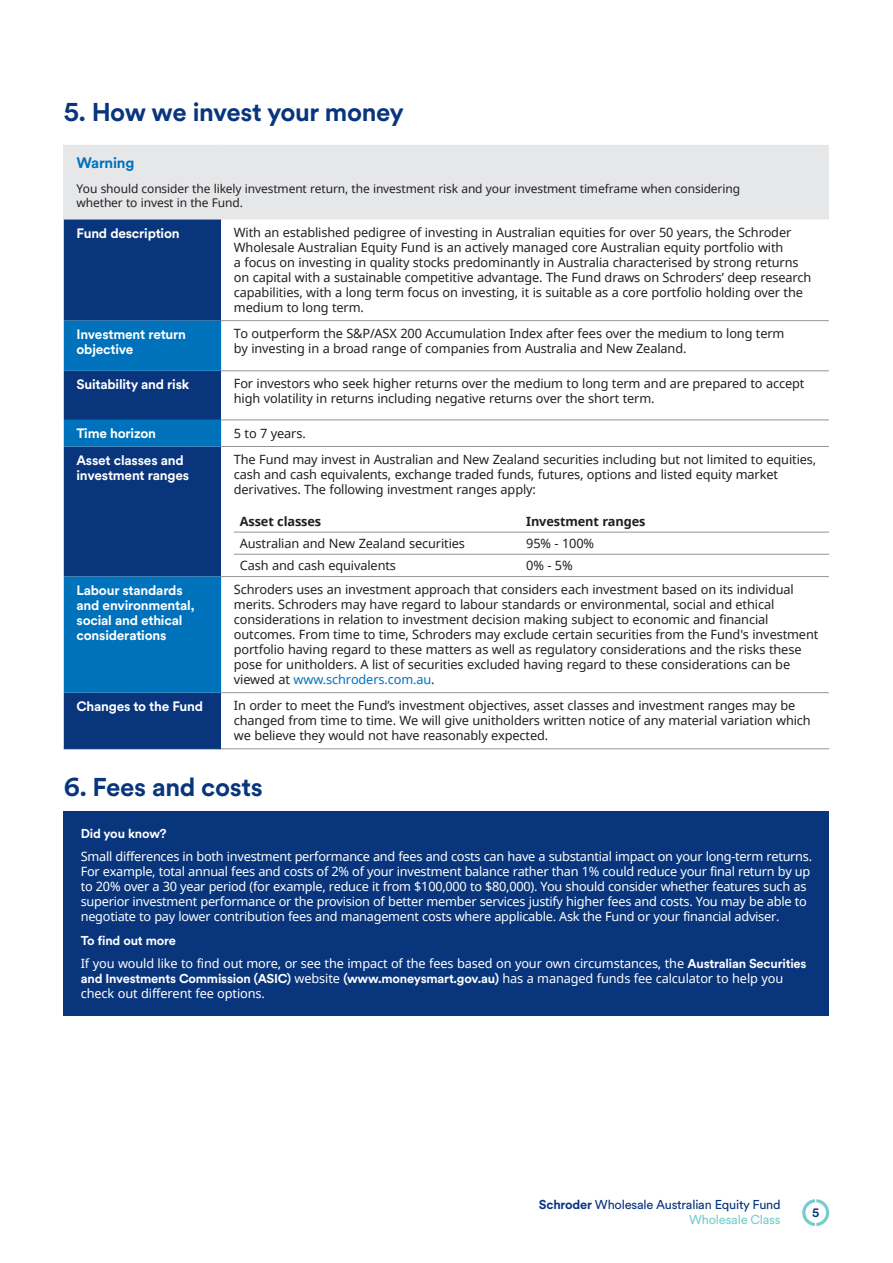
<style>
.page{position:relative;width:893px;height:1263px;background:#fff}
.page>*{position:absolute;margin:0;border:0;box-sizing:border-box;transform-origin:0 0}
.t1{font:700 25.5px "Schroders Circular";letter-spacing:-.015em;color:#08357c}
.t2{font:700 15px "Schroders Circular";letter-spacing:-.015em;color:#0072bc}
.t3{font:700 13.5px/15px "Schroders Circular";letter-spacing:-.015em;color:#fff}
.t4{font:12.75px/15px "Noto Sans";letter-spacing:-.01em;color:#231f20}
.t5{font:12.75px/15px "Noto Sans";letter-spacing:-.02em;color:#fff}
.t6{font:700 12.75px "Schroders Circular";letter-spacing:-.015em;color:#fff}
.t7{font:12.75px/15.3px "Schroders Circular";letter-spacing:-.015em;color:#08357c;text-align:right}
.t8{font:700 12.75px "Noto Sans";letter-spacing:-.01em;color:#231f20}
.t9{font:12px/14.2px "Noto Sans";letter-spacing:-.01em;color:#231f20}
.t10{font:700 12px "Schroders Circular";color:#08357c}
.s1{color:#0072bc}
.s2{font-family:"Schroders Circular";font-weight:700}
.s3{font-family:"Noto Sans";font-weight:400}
.s4{font-weight:700}
.s5{color:#77ccd0}
</style>
<div class="page">
<svg style="left:802px;top:1199px;width:27px;height:27px"></svg>
<div style="left:64px;top:144px;width:765px;height:76px;background:#e6e7e9"></div>
<div style="left:64px;top:220px;width:157px;height:528px;background:#08357c"></div>
<svg style="left:221px;top:321px;width:608px;height:373px"></svg>
<svg style="left:64px;top:321px;width:157px;height:372px;background:#04559d"></svg>
<hr style="left:64px;top:144px;width:157px;height:1px;background:#fff">
<hr style="left:221px;top:144px;width:608px;height:1px;background:#fff">
<hr style="left:64px;top:748px;width:157px;height:1px;background:#08357c">
<hr style="left:221px;top:420px;width:608px;height:1px;background:#939598">
<hr style="left:221px;top:371px;width:608px;height:1px;background:#939598">
<hr style="left:221px;top:320px;width:608px;height:1px;background:#939598">
<hr style="left:221px;top:576px;width:608px;height:1px;background:#939598">
<hr style="left:221px;top:692px;width:608px;height:1px;background:#939598">
<hr style="left:221px;top:446px;width:608px;height:1px;background:#939598">
<hr style="left:221px;top:748px;width:608px;height:1px;background:#939598">
<hr style="left:234px;top:532px;width:286px;height:1px;background:#939598">
<hr style="left:520px;top:532px;width:309px;height:1px;background:#939598">
<hr style="left:234px;top:554px;width:286px;height:1px;background:#939598">
<hr style="left:520px;top:554px;width:309px;height:1px;background:#939598">
<div style="left:64px;top:811px;width:765px;height:204px;background:#08357c"></div>
<h1 class="t1" style="left:64px;top:95px;width:342px">5. How we invest your money</h1>
<p class="t2" style="left:77px;top:152px;width:59px">Warning</p>
<p class="t9" style="left:77px;top:181px;width:665px">You should consider the likely investment return, the investment risk and your investment timeframe when considering whether to invest in the Fund.</p>
<p class="t3" style="left:77px;top:225px;width:105px">Fund description</p>
<p class="t4" style="left:234px;top:225px;width:579px">With an established pedigree of investing in Australian equities for over 50 years, the Schroder Wholesale Australian Equity Fund is an actively managed core Australian equity portfolio with<br>a focus on investing in quality stocks predominantly in Australia characterised by strong returns on capital with a sustainable competitive advantage. The Fund draws on Schroders’ deep research capabilities, with a long term focus on investing, it is suitable as a core portfolio holding over the medium to long term.</p>
<p class="t3" style="left:77px;top:326px;width:111px">Investment return objective</p>
<p class="t4" style="left:234px;top:326px;width:552px">To outperform the S&amp;P/ASX 200 Accumulation Index after fees over the medium to long term by investing in a broad range of companies from Australia and New Zealand.</p>
<p class="t3" style="left:77px;top:376px;width:114px">Suitability and risk</p>
<p class="t4" style="left:234px;top:376px;width:572px">For investors who seek higher returns over the medium to long term and are prepared to accept high volatility in returns including negative returns over the short term.</p>
<p class="t3" style="left:77px;top:425px;width:81px">Time horizon</p>
<p class="t4" style="left:234px;top:425px;width:73px">5 to 7 years.</p>
<p class="t3" style="left:77px;top:452px;width:114px">Asset classes and investment ranges</p>
<p class="t4" style="left:234px;top:452px;width:584px">The Fund may invest in Australian and New Zealand securities including but not limited to equities, cash and cash equivalents, exchange traded funds, futures, options and listed equity market derivatives. The following investment ranges apply:</p>
<p class="t8" style="left:240px;top:512px;width:83px">Asset classes</p>
<p class="t8" style="left:526px;top:512px;width:121px">Investment ranges</p>
<p class="t4" style="left:240px;top:535px;width:227px">Australian and New Zealand securities</p>
<p class="t4" style="left:526px;top:535px;width:69px">95% - 100%</p>
<p class="t4" style="left:240px;top:557px;width:158px">Cash and cash equivalents</p>
<p class="t4" style="left:526px;top:557px;width:48px">0% - 5%</p>
<p class="t3" style="left:77px;top:582px;width:119px">Labour standards and environmental, social and ethical considerations</p>
<p class="t4" style="left:234px;top:582px;width:586px">Schroders uses an investment approach that considers each investment based on its individual merits. Schroders may have regard to labour standards or environmental, social and ethical considerations in relation to investment decision making subject to economic and financial outcomes. From time to time, Schroders may exclude certain securities from the Fund's investment portfolio having regard to these matters as well as regulatory considerations and the risks these pose for unitholders. A list of securities excluded having regard to these considerations can be viewed at <span class="s1">www.schroders.com.au</span>.</p>
<p class="t3" style="left:77px;top:698px;width:128px">Changes to the Fund</p>
<p class="t4" style="left:234px;top:698px;width:578px">In order to meet the Fund’s investment objectives, asset classes and investment ranges may be changed from time to time. We will give unitholders written notice of any material variation which we believe they would not have reasonably expected.</p>
<h1 class="t1" style="left:64px;top:769px;width:200px">6. Fees and costs</h1>
<p class="t6" style="left:81px;top:825px;width:87px">Did you know?</p>
<p class="t5" style="left:81px;top:849px;width:733px">Small differences in both investment performance and fees and costs can have a substantial impact on your long-term returns.<br>For example, total annual fees and costs of 2% of your investment balance rather than 1% could reduce your final return by up to 20% over a 30 year period (for example, reduce it from $100,000 to $80,000). You should consider whether features such as superior investment performance or the provision of better member services justify higher fees and costs. You may be able to negotiate to pay lower contribution fees and management costs where applicable. Ask the Fund or your financial adviser.</p>
<p class="t6" style="left:81px;top:932px;width:97px">To find out more</p>
<p class="t5" style="left:81px;top:956px;width:727px">If you would like to find out more, or see the impact of the fees based on your own circumstances, the <span class="s2">Australian Securities</span></p>
<p class="t6" style="left:81px;top:970px;width:704px">and Investments Commission (ASIC) <span class="s3">website</span> (www.moneysmart.gov.au) <span class="s3">has a managed funds fee calculator to help you</span></p>
<p class="t5" style="left:81px;top:986px;width:186px">check out different fee options.</p>
<p class="t7" style="left:539px;top:1196px;width:243px"><span class="s4">Schroder</span> Wholesale Australian Equity Fund<br><span class="s5">Wholesale Class</span></p>
<p class="t10" style="left:812px;top:1204px;width:9px">5</p>
</div>
